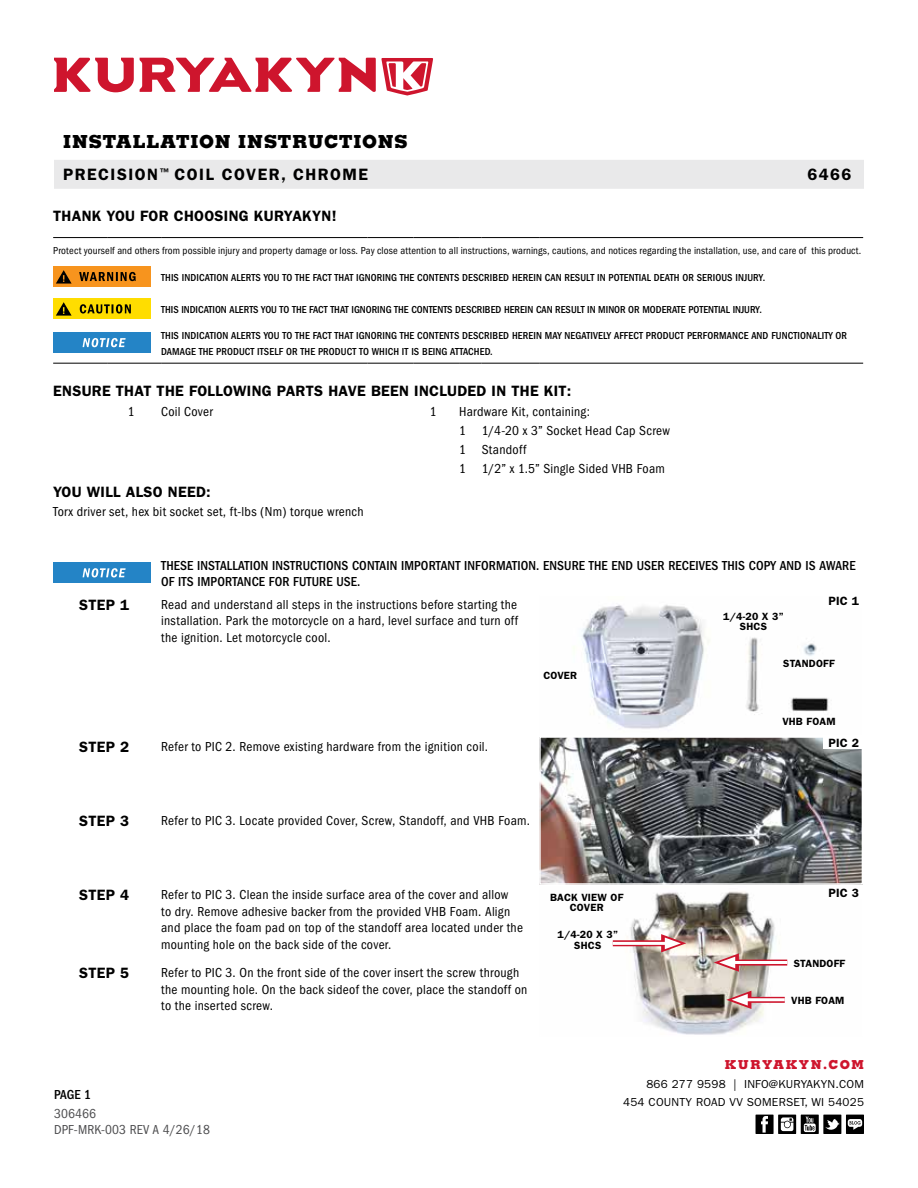
<style>
.page{position:relative;width:918px;height:1188px;background:#fff}
.page>*{position:absolute;margin:0;border:0;box-sizing:border-box;transform-origin:0 0}
.t1{font:800 18px "Memphis";letter-spacing:.04em;color:#000}
.t2{font:600 16.5px "Franklin Gothic";letter-spacing:.09em;color:#000}
.t3{font:600 15px "Franklin Gothic";letter-spacing:.02em;color:#000}
.t4{font:condensed 13.5px/16.5px "Franklin Gothic";letter-spacing:.02em;color:#000}
.t5{font:500 condensed 13.5px/15.8px "Franklin Gothic";letter-spacing:.01em;color:#000}
.t6{font:condensed 13.5px/15.8px "Franklin Gothic";letter-spacing:.01em;color:#4d4d4f}
.t7{font:800 12.3px "Memphis";letter-spacing:.12em;color:#ce152d}
.t8{font:600 12px "Franklin Gothic";letter-spacing:.02em;color:#000}
.t9{font:11.7px/18px "Franklin Gothic";letter-spacing:.02em;color:#000;text-align:right}
.t10{font:500 condensed 10.5px/15.8px "Franklin Gothic";letter-spacing:.01em;color:#000}
.t11{font:condensed 10.5px "Franklin Gothic";letter-spacing:.015em;color:#000}
.t12{font:600 10.5px/10.5px "Franklin Gothic";letter-spacing:.02em;color:#000;text-align:center}
</style>
<div class="page">
<svg style="left:54px;top:58px;width:379px;height:38px"></svg>
<div style="left:54px;top:160px;width:810px;height:29px;background:#e9e9ea"></div>
<div style="left:846px;top:1115px;width:18px;height:19px;background:#000"></div>
<svg style="left:848px;top:1119px;width:14px;height:11px"></svg>
<svg style="left:778px;top:1115px;width:18px;height:19px"></svg>
<svg style="left:781px;top:1117px;width:12px;height:14px"></svg>
<div style="left:756px;top:1115px;width:18px;height:19px;background:#000"></div>
<svg style="left:761px;top:1116px;width:7px;height:17px"></svg>
<svg style="left:801px;top:1115px;width:18px;height:19px"></svg>
<svg style="left:804px;top:1117px;width:12px;height:15px"></svg>
<div style="left:823px;top:1115px;width:18px;height:19px;background:#000"></div>
<svg style="left:825px;top:1119px;width:15px;height:11px"></svg>
<hr style="left:53px;top:237px;width:54px;height:1px;background:#000">
<hr style="left:107px;top:237px;width:54px;height:1px;background:#000">
<hr style="left:161px;top:237px;width:207px;height:1px;background:#000">
<hr style="left:368px;top:237px;width:45px;height:1px;background:#000">
<hr style="left:413px;top:237px;width:46px;height:1px;background:#000">
<svg style="left:459px;top:237px;width:23px;height:1px"></svg>
<hr style="left:482px;top:237px;width:57px;height:1px;background:#000">
<hr style="left:539px;top:237px;width:324px;height:1px;background:#000">
<hr style="left:53px;top:363px;width:54px;height:1px;background:#000">
<hr style="left:107px;top:363px;width:54px;height:1px;background:#000">
<hr style="left:161px;top:363px;width:207px;height:1px;background:#000">
<hr style="left:368px;top:363px;width:45px;height:1px;background:#000">
<hr style="left:413px;top:363px;width:46px;height:1px;background:#000">
<svg style="left:459px;top:363px;width:23px;height:1px"></svg>
<hr style="left:482px;top:363px;width:57px;height:1px;background:#000">
<hr style="left:539px;top:363px;width:324px;height:1px;background:#000">
<div style="left:53px;top:267px;width:97px;height:20px;background:#f7941e"></div>
<svg style="left:79px;top:272px;width:57px;height:9px"></svg>
<svg style="left:56px;top:270px;width:16px;height:14px"></svg>
<div style="left:53px;top:299px;width:97px;height:20px;background:#fd0"></div>
<svg style="left:56px;top:302px;width:16px;height:14px"></svg>
<svg style="left:80px;top:304px;width:51px;height:10px"></svg>
<div style="left:53px;top:333px;width:97px;height:20px;background:#2484c6"></div>
<svg style="left:83px;top:338px;width:43px;height:9px"></svg>
<div style="left:53px;top:563px;width:97px;height:20px;background:#2484c6"></div>
<svg style="left:83px;top:568px;width:43px;height:9px"></svg>
<img style="left:542px;top:605px;width:318px;height:277px">
<div style="left:539px;top:736px;width:324px;height:149px;border:2px solid #fff"></div>
<img style="left:612px;top:891px;width:176px;height:143px">
<div style="left:824px;top:594px;width:40px;height:14px;background:#fff"></div>
<div style="left:824px;top:736px;width:40px;height:13px;background:#fff"></div>
<div style="left:741px;top:997px;width:44px;height:6px;background:#da5163"></div>
<hr style="left:742px;top:998px;width:43px;height:3px;background:#fff">
<svg style="left:726px;top:991px;width:25px;height:18px"></svg>
<div style="left:729px;top:960px;width:58px;height:6px;background:#ce152d"></div>
<hr style="left:730px;top:961px;width:57px;height:3px;background:#fff">
<svg style="left:714px;top:953px;width:25px;height:19px"></svg>
<div style="left:613px;top:940px;width:59px;height:6px;background:#d33045"></div>
<hr style="left:613px;top:942px;width:58px;height:3px;background:#fff">
<svg style="left:661px;top:934px;width:25px;height:18px"></svg>
<h1 class="t1" style="left:63px;top:130px;width:346px">INSTALLATION INSTRUCTIONS</h1>
<p class="t2" style="left:63px;top:165px;width:306px">PRECISION<sup>™</sup> COIL COVER, CHROME</p>
<p class="t2" style="left:807px;top:165px;width:46px">6466</p>
<p class="t3" style="left:53px;top:207px;width:285px">THANK YOU FOR CHOOSING KURYAKYN!</p>
<p class="t11" style="left:53px;top:245px;width:810px">Protect yourself and others from possible injury and property damage or loss. Pay close attention to all instructions, warnings, cautions, and notices regarding the installation, use, and care of this product.</p>
<p class="t10" style="left:161px;top:270px;width:606px">THIS INDICATION ALERTS YOU TO THE FACT THAT IGNORING THE CONTENTS DESCRIBED HEREIN CAN RESULT IN POTENTIAL DEATH OR SERIOUS INJURY.</p>
<p class="t10" style="left:161px;top:302px;width:602px">THIS INDICATION ALERTS YOU TO THE FACT THAT IGNORING THE CONTENTS DESCRIBED HEREIN CAN RESULT IN MINOR OR MODERATE POTENTIAL INJURY.</p>
<p class="t10" style="left:161px;top:328px;width:687px">THIS INDICATION ALERTS YOU TO THE FACT THAT IGNORING THE CONTENTS DESCRIBED HEREIN MAY NEGATIVELY AFFECT PRODUCT PERFORMANCE AND FUNCTIONALITY OR<br>DAMAGE THE PRODUCT ITSELF OR THE PRODUCT TO WHICH IT IS BEING ATTACHED.</p>
<p class="t3" style="left:53px;top:382px;width:520px">ENSURE THAT THE FOLLOWING PARTS HAVE BEEN INCLUDED IN THE KIT:</p>
<p class="t4" style="left:128px;top:404px;width:8px">1</p>
<p class="t4" style="left:161px;top:404px;width:53px">Coil Cover</p>
<p class="t4" style="left:430px;top:404px;width:8px">1</p>
<p class="t4" style="left:459px;top:403px;width:212px;line-height:18.8px">Hardware Kit, containing:<br>1 1/4-20 x 3” Socket Head Cap Screw<br>1 Standoff<br>1 1/2” x 1.5” Single Sided VHB Foam</p>
<p class="t3" style="left:53px;top:483px;width:159px">YOU WILL ALSO NEED:</p>
<p class="t4" style="left:53px;top:503px;width:312px">Torx driver set, hex bit socket set, ft-lbs (Nm) torque wrench</p>
<p class="t5" style="left:161px;top:558px;width:696px">THESE INSTALLATION INSTRUCTIONS CONTAIN IMPORTANT INFORMATION. ENSURE THE END USER RECEIVES THIS COPY AND IS AWARE<br>OF ITS IMPORTANCE FOR FUTURE USE.</p>
<p class="t3" style="left:79px;top:596px;width:52px">STEP 1</p>
<p class="t4" style="left:161px;top:596px;width:358px;text-align:justify">Read and understand all steps in the instructions before starting the installation. Park the motorcycle on a hard, level surface and turn off the ignition. Let motorcycle cool.</p>
<p class="t3" style="left:79px;top:738px;width:52px">STEP 2</p>
<p class="t4" style="left:161px;top:738px;width:328px">Refer to PIC 2. Remove existing hardware from the ignition coil.</p>
<p class="t12" style="left:543px;top:670px;width:35px">COVER</p>
<p class="t12" style="left:723px;top:611px;width:62px">1/4-20 X 3”<br>SHCS</p>
<p class="t8" style="left:828px;top:594px;width:32px">PIC 1</p>
<p class="t12" style="left:783px;top:658px;width:53px">STANDOFF</p>
<p class="t12" style="left:782px;top:716px;width:55px">VHB FOAM</p>
<p class="t8" style="left:828px;top:736px;width:32px">PIC 2</p>
<p class="t3" style="left:79px;top:812px;width:52px">STEP 3</p>
<p class="t4" style="left:161px;top:812px;width:370px">Refer to PIC 3. Locate provided Cover, Screw, Standoff, and VHB Foam.</p>
<p class="t3" style="left:79px;top:886px;width:52px">STEP 4</p>
<p class="t4" style="left:161px;top:887px;width:363px">Refer to PIC 3. Clean the inside surface area of the cover and allow<br>to dry. Remove adhesive backer from the provided VHB Foam. Align and place the foam pad on top of the standoff area located under the mounting hole on the back side of the cover.</p>
<p class="t3" style="left:79px;top:964px;width:52px">STEP 5</p>
<p class="t4" style="left:161px;top:964px;width:368px">Refer to PIC 3. On the front side of the cover insert the screw through the mounting hole. On the back sideof the cover, place the standoff on to the inserted screw.</p>
<p class="t5" style="left:54px;top:1087px;width:39px">PAGE 1</p>
<p class="t6" style="left:54px;top:1106px;width:157px">306466<br>DPF-MRK-003 REV A 4/26/18</p>
<p class="t12" style="left:550px;top:892px;width:75px">BACK VIEW OF<br>COVER</p>
<p class="t12" style="left:558px;top:929px;width:62px">1/4-20 X 3”<br>SHCS</p>
<p class="t8" style="left:828px;top:885px;width:32px">PIC 3</p>
<p class="t12" style="left:794px;top:958px;width:53px">STANDOFF</p>
<p class="t12" style="left:791px;top:995px;width:55px">VHB FOAM</p>
<p class="t7" style="left:725px;top:1057px;width:141px">KURYAKYN.COM</p>
<p class="t9" style="left:623px;top:1076px;width:242px">866 277 9598 | INFO@KURYAKYN.COM<br>454 COUNTY ROAD VV SOMERSET, WI 54025</p>
</div>
